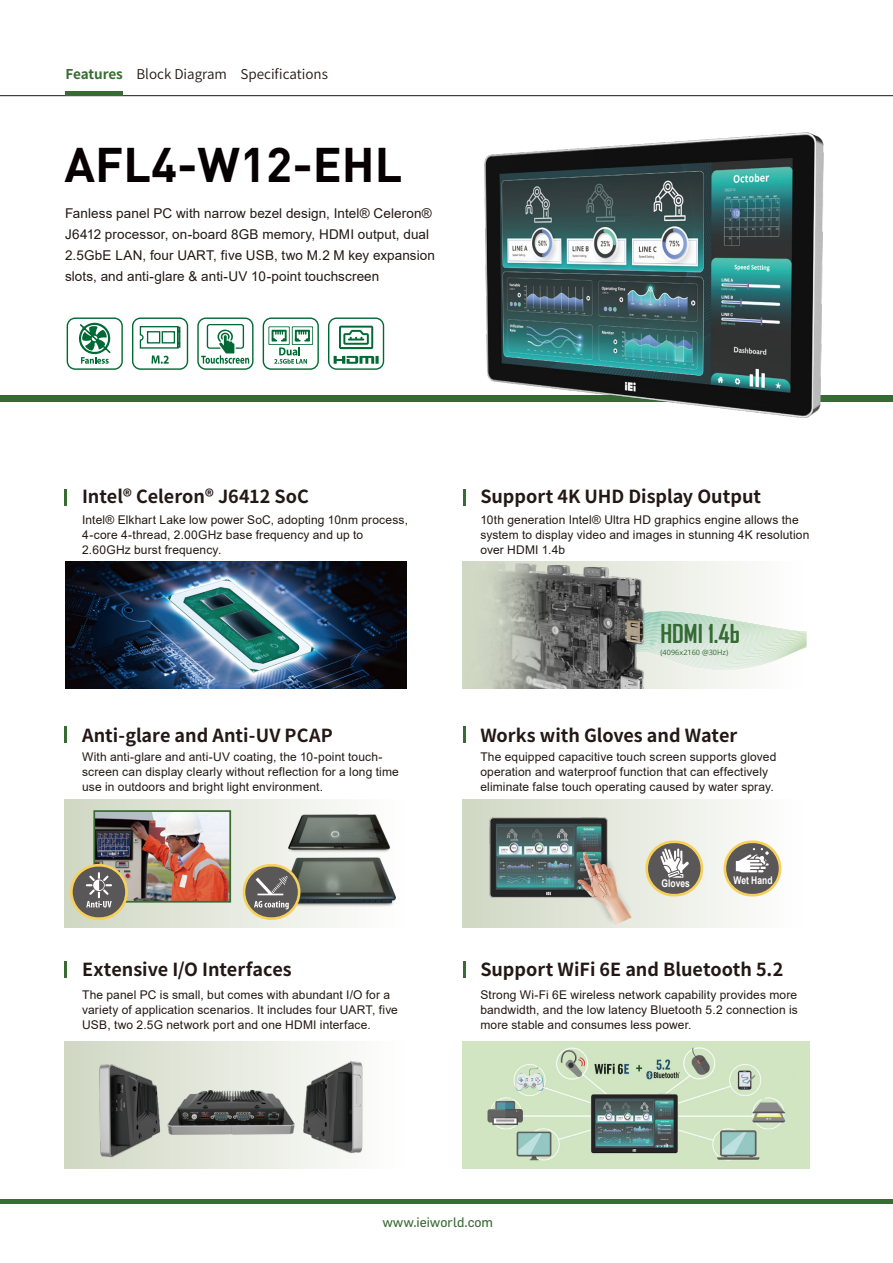
<style>
.page{position:relative;width:893px;height:1263px;background:#fff}
.page>*{position:absolute;margin:0;border:0;box-sizing:border-box;transform-origin:0 0}
.t1{font:700 48px "DIN";color:#070002}
.t2{font:700 24.9px "Agency FB";color:#366a34}
.t3{font:700 18px "Source Han Sans CN";color:#231815}
.t4{font:13.5px/21px "Arial";letter-spacing:.01em;color:#231815}
.t5{font:13.5px "Source Han Sans CN";color:#231815}
.t6{font:13.5px "Flama";color:#396c34}
.t7{font:12px/15px "Arial";letter-spacing:.01em;color:#231815}
.t8{font:700 10.65px "Arial";color:#fff;scale:.8 1}
.t9{font:7.35px "Open Sans";color:#366a34}
.s1{font-weight:700;color:#396c34}
</style>
<div class="page">
<div style="left:0;top:395px;width:893px;height:7px;background:#366a34"></div>
<hr style="left:0;top:95px;width:893px;height:1px;background:#231815">
<hr style="left:0;top:1199px;width:893px;height:4px;background:#396c34">
<img style="left:384px;top:132px;width:440px;height:286px">
<div style="left:66px;top:91px;width:57px;height:5px;background:#396c34"></div>
<svg style="left:65px;top:489px;width:2px;height:17px"></svg>
<svg style="left:65px;top:726px;width:2px;height:16px"></svg>
<svg style="left:65px;top:961px;width:2px;height:16px"></svg>
<svg style="left:463px;top:489px;width:2px;height:17px"></svg>
<svg style="left:463px;top:726px;width:2px;height:16px"></svg>
<svg style="left:463px;top:961px;width:2px;height:16px"></svg>
<div style="left:65px;top:799px;width:343px;height:128px;background:linear-gradient(to right,#d0d7c2,#fff)"></div>
<svg style="left:463px;top:799px;width:319px;height:128px"></svg>
<div style="left:65px;top:1041px;width:17px;height:128px;background:#d1d9c5"></div>
<img style="left:66px;top:561px;width:340px;height:127px">
<img style="left:463px;top:1041px;width:347px;height:128px">
<img style="left:462px;top:799px;width:188px;height:115px">
<img style="left:279px;top:808px;width:123px;height:108px">
<img style="left:96px;top:813px;width:132px;height:87px">
<div style="left:93px;top:810px;width:138px;height:93px;border:2px solid #396c34"></div>
<div style="left:244px;top:865px;width:55px;height:53px;background:#595757;border-radius:27px"></div>
<div style="left:243px;top:864px;width:57px;height:56px;border:3px solid #f6d05b;border-radius:27px"></div>
<svg style="left:254px;top:901px;width:35px;height:8px"></svg>
<svg style="left:256px;top:876px;width:32px;height:19px"></svg>
<svg style="left:71px;top:865px;width:56px;height:53px"></svg>
<div style="left:70px;top:864px;width:58px;height:56px;border:3px solid #f6d05b;border-radius:27px"></div>
<svg style="left:86px;top:872px;width:26px;height:35px"></svg>
<div style="left:647px;top:842px;width:55px;height:53px;background:#595757;border-radius:27px"></div>
<div style="left:645px;top:840px;width:58px;height:56px;border:3px solid #f6d05b;border-radius:27px"></div>
<svg style="left:660px;top:848px;width:29px;height:30px"></svg>
<div style="left:725px;top:842px;width:55px;height:53px;background:#595757;border-radius:27px"></div>
<div style="left:723px;top:840px;width:58px;height:56px;border:3px solid #f6d05b;border-radius:27px"></div>
<svg style="left:736px;top:848px;width:33px;height:24px"></svg>
<img style="left:564px;top:837px;width:73px;height:91px">
<svg style="left:578px;top:852px;width:54px;height:73px;background:#c6bbac"></svg>
<div style="left:463px;top:561px;width:343px;height:127px;background:#f6f7f3"></div>
<svg style="left:664px;top:612px;width:142px;height:58px"></svg>
<img style="left:463px;top:561px;width:201px;height:127px">
<img style="left:82px;top:1041px;width:292px;height:163px">
<svg style="left:328px;top:317px;width:56px;height:53px"></svg>
<svg style="left:263px;top:317px;width:56px;height:53px"></svg>
<svg style="left:197px;top:317px;width:56px;height:53px"></svg>
<svg style="left:132px;top:317px;width:56px;height:53px"></svg>
<div style="left:147px;top:331px;width:13px;height:12px;border:1px solid #006934"></div>
<div style="left:162px;top:331px;width:13px;height:12px;background:#fff;border:1px solid #006934"></div>
<svg style="left:67px;top:317px;width:56px;height:53px"></svg>
<p class="t5" style="left:65px;top:66px;width:264px"><span class="s1">Features</span> Block Diagram　Specifications</p>
<h1 class="t1" style="left:65px;top:134px;width:339px">AFL4-W12-EHL</h1>
<p class="t4" style="left:65px;top:202px;width:372px">Fanless panel PC with narrow bezel design, Intel® Celeron® J6412 processor, on-board 8GB memory, HDMI output, dual 2.5GbE LAN, four UART, five USB, two M.2 M key expansion slots, and anti-glare &amp; anti-UV 10-point touchscreen</p>
<h3 class="t3" style="left:82px;top:486px;width:228px">Intel® Celeron® J6412 SoC</h3>
<p class="t7" style="left:82px;top:512px;width:327px">Intel® Elkhart Lake low power SoC, adopting 10nm process,<br>4-core 4-thread, 2.00GHz base frequency and up to<br>2.60GHz burst frequency.</p>
<h3 class="t3" style="left:82px;top:726px;width:252px">Anti-glare and Anti-UV PCAP</h3>
<p class="t7" style="left:82px;top:749px;width:318px">With anti-glare and anti-UV coating, the 10-point touch&shy;screen can display clearly without reflection for a long time use in outdoors and bright light environment.</p>
<h3 class="t3" style="left:82px;top:960px;width:211px">Extensive I/O Interfaces</h3>
<p class="t7" style="left:82px;top:987px;width:317px">The panel PC is small, but comes with abundant I/O for a variety of application scenarios. It includes four UART, five<br>USB, two 2.5G network port and one HDMI interface.</p>
<h3 class="t3" style="left:480px;top:486px;width:282px">Support 4K UHD Display Output</h3>
<p class="t7" style="left:480px;top:512px;width:331px">10th generation Intel® Ultra HD graphics engine allows the system to display video and images in stunning 4K resolution over HDMI 1.4b</p>
<h2 class="t2" style="left:660px;top:620px;width:81px">HDMI 1.4b</h2>
<p class="t9" style="left:660px;top:647px;width:69px">(4096x2160 @30Hz)</p>
<h3 class="t3" style="left:480px;top:726px;width:258px">Works with Gloves and Water</h3>
<p class="t7" style="left:480px;top:749px;width:297px">The equipped capacitive touch screen supports gloved operation and waterproof function that can effectively eliminate false touch operating caused by water spray.</p>
<p class="t8" style="left:662px;top:875px;width:37px">Gloves</p>
<p class="t8" style="left:733px;top:873px;width:50px">Wet Hand</p>
<h3 class="t3" style="left:480px;top:960px;width:304px">Support WiFi 6E and Bluetooth 5.2</h3>
<p class="t7" style="left:480px;top:987px;width:319px;text-align:justify">Strong Wi-Fi 6E wireless network capability provides more bandwidth, and the low latency Bluetooth 5.2 connection is more stable and consumes less power.</p>
<p class="t6" style="left:382px;top:1214px;width:112px">www.ieiworld.com</p>
</div>
